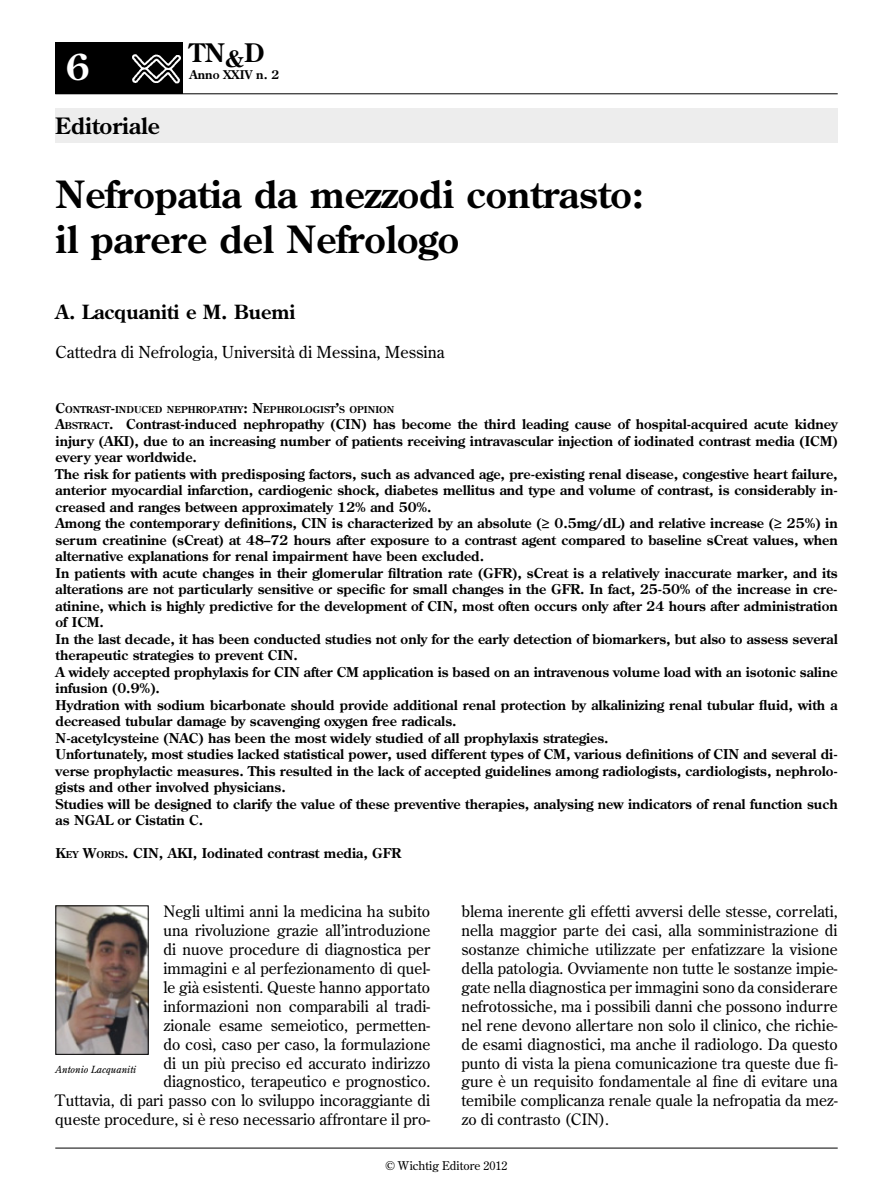
<style>
.page{position:relative;width:893px;height:1191px;background:#fff}
.page>*{position:absolute;margin:0;border:0;box-sizing:border-box;transform-origin:0 0}
.t1{font:700 37.5px/45px "Century Old Style Std";color:#000}
.t2{font:700 36px "Century Old Style Std";color:#fff}
.t3{font:700 25.5px "Century Old Style Std";color:#000}
.t4{font:700 22.5px "Century Old Style Std";color:#000}
.t5{font:700 19.5px "Century Old Style Std";color:#000}
.t6{font:16.5px "Century Old Style Std";color:#000}
.t7{font:15.75px/18.9px "Century Old Style Std";color:#000;text-align:right}
.t8{font:700 13.5px/16.5px "Century Old Style Std";color:#000}
.t9{font:12px "Century Old Style Std";color:#000}
.t10{font:700 12px "Century Old Style Std";color:#000}
.t11{font:italic 9.75px "Century Old Style Std";color:#000}
.t12{font:700 9.45px "Century Old Style Std";color:#000}
.s1{font-size:13.5px}
.s2{font-style:inherit}
.s3{font-size:9.45px}
</style>
<div class="page">
<hr style="left:55px;top:93px;width:783px;height:1px;background:#000">
<div style="left:55px;top:43px;width:128px;height:51px;background:#000"></div>
<img style="left:132px;top:54px;width:49px;height:30px">
<hr style="left:55px;top:1147px;width:783px;height:1px;background:#000">
<div style="left:55px;top:108px;width:783px;height:34px;background:#ededed"></div>
<img style="left:58px;top:907px;width:88px;height:145px">
<h2 class="t2" style="left:66px;top:44px;width:25px">6</h2>
<h3 class="t3" style="left:190px;top:36px;width:76px">TN<sub>&amp;</sub>D</h3>
<p class="t10" style="left:190px;top:67px;width:91px">Anno XXIV n. 2</p>
<h3 class="t4" style="left:55px;top:111px;width:106px">Editoriale</h3>
<h1 class="t1" style="left:56px;top:171px;width:590px">Nefropatia da mezzodi contrasto: il parere del Nefrologo</h1>
<h3 class="t5" style="left:56px;top:299px;width:242px">A. Lacquaniti e M. Buemi</h3>
<p class="t6" style="left:56px;top:342px;width:391px">Cattedra di Nefrologia, Università di Messina, Messina</p>
<p class="t12" style="left:56px;top:403px;width:340px"><span class="s1">C</span>ONTRAST<span class="s1">-</span>INDUCED NEPHROPATHY<span class="s1">: N</span>EPHROLOGIST<span class="s1">’</span>S OPINION</p>
<p class="t8" style="left:56px;top:416px;width:784px"><span class="s2">A</span><span class="s3">BSTRACT</span><span class="s2">.</span> Contrast-induced nephropathy (CIN) has become the third leading cause of hospital-acquired acute kidney injury (AKI), due to an increasing number of patients receiving intravascular injection of iodinated contrast media (ICM) every year worldwide.<br>The risk for patients with predisposing factors, such as advanced age, pre-existing renal disease, congestive heart failure, anterior myocardial infarction, cardiogenic shock, diabetes mellitus and type and volume of contrast, is considerably in&shy;creased and ranges between approximately 12% and 50%.<br>Among the contemporary definitions, CIN is characterized by an absolute (≥ 0.5mg/dL) and relative increase (≥ 25%) in serum creatinine (sCreat) at 48–72 hours after exposure to a contrast agent compared to baseline sCreat values, when alternative explanations for renal impairment have been excluded.<br>In patients with acute changes in their glomerular filtration rate (GFR), sCreat is a relatively inaccurate marker, and its alterations are not particularly sensitive or specific for small changes in the GFR. In fact, 25-50% of the increase in cre&shy;atinine, which is highly predictive for the development of CIN, most often occurs only after 24 hours after administration of ICM.<br>In the last decade, it has been conducted studies not only for the early detection of biomarkers, but also to assess several therapeutic strategies to prevent CIN.<br>A widely accepted prophylaxis for CIN after CM application is based on an intravenous volume load with an isotonic saline infusion (0.9%).<br>Hydration with sodium bicarbonate should provide additional renal protection by alkalinizing renal tubular fluid, with a decreased tubular damage by scavenging oxygen free radicals.<br>N-acetylcysteine (NAC) has been the most widely studied of all prophylaxis strategies.<br>Unfortunately, most studies lacked statistical power, used different types of CM, various definitions of CIN and several di&shy;verse prophylactic measures. This resulted in the lack of accepted guidelines among radiologists, cardiologists, nephrolo&shy;gists and other involved physicians.<br>Studies will be designed to clarify the value of these preventive therapies, analysing new indicators of renal function such as NGAL or Cistatin C.</p>
<p class="t8" style="left:56px;top:845px;width:347px"><span class="s2">K</span><span class="s3">EY</span> <span class="s2">W</span><span class="s3">ORDS</span><span class="s2">.</span> CIN, AKI, Iodinated contrast media, GFR</p>
<p class="t7" style="left:55px;top:901px;width:377px">Negli ultimi anni la medicina ha subito<br>una rivoluzione grazie all’introduzione<br>di nuove procedure di diagnostica per<br>immagini e al perfezionamento di quel-<br>le già esistenti. Queste hanno apportato<br>informazioni non comparabili al tradi-<br>zionale esame semeiotico, permetten-<br>do così, caso per caso, la formulazione<br>di un più preciso ed accurato indirizzo<br>diagnostico, terapeutico e prognostico.<br>Tuttavia, di pari passo con lo sviluppo incoraggiante di queste procedure, si è reso necessario affrontare il pro-</p>
<p class="t11" style="left:56px;top:1063px;width:82px">Antonio Lacquaniti</p>
<p class="t7" style="left:461px;top:901px;width:378px;text-align:justify">blema inerente gli effetti avversi delle stesse, correlati, nella maggior parte dei casi, alla somministrazione di sostanze chimiche utilizzate per enfatizzare la visione della patologia. Ovviamente non tutte le sostanze impie&shy;gate nella diagnostica per immagini sono da considerare nefrotossiche, ma i possibili danni che possono indurre nel rene devono allertare non solo il clinico, che richie&shy;de esami diagnostici, ma anche il radiologo. Da questo punto di vista la piena comunicazione tra queste due fi&shy;gure è un requisito fondamentale al fine di evitare una temibile complicanza renale quale la nefropatia da mez&shy;zo di contrasto (CIN).</p>
<p class="t9" style="left:385px;top:1158px;width:124px">© Wichtig Editore 2012</p>
</div>
